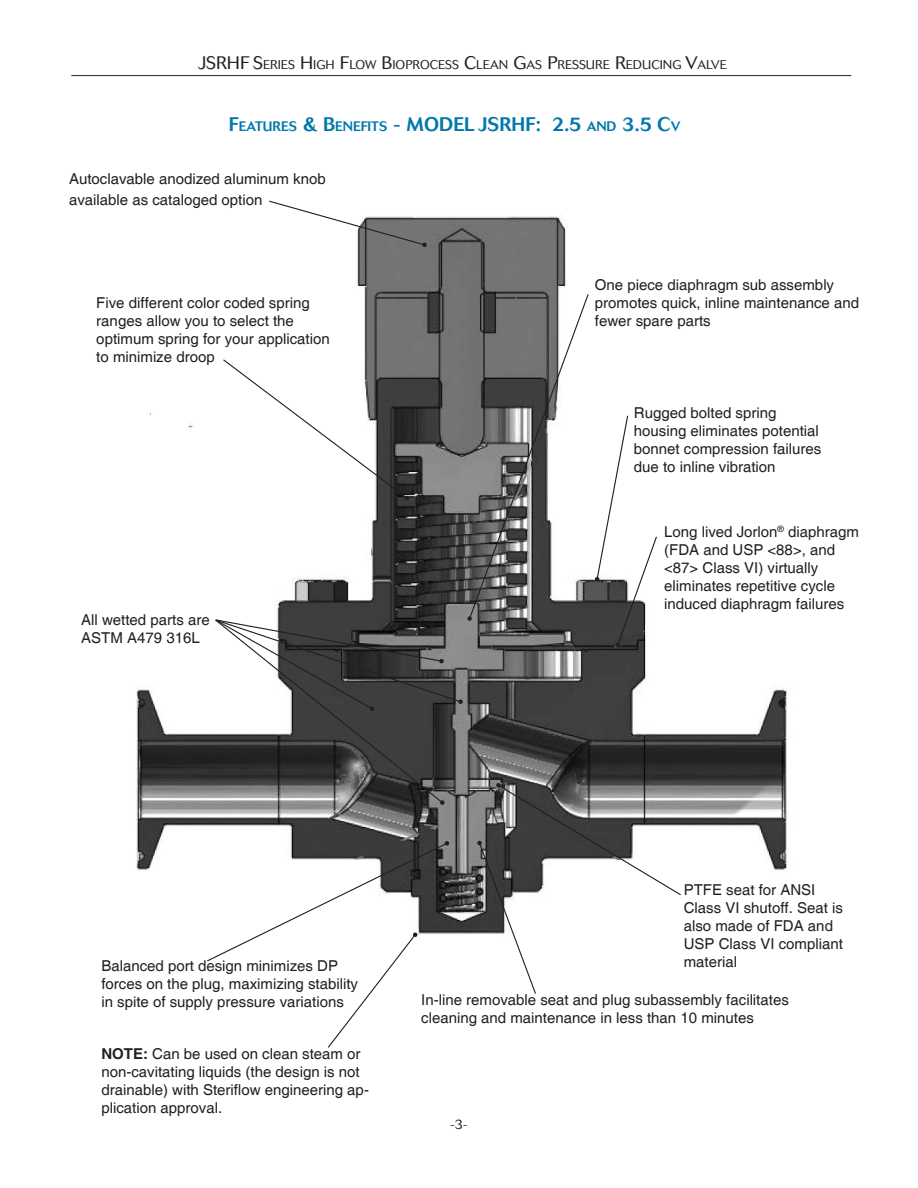
<style>
.page{position:relative;width:918px;height:1188px;background:#fff}
.page>*{position:absolute;margin:0;border:0;box-sizing:border-box;transform-origin:0 0}
.t1{font:500 19.5px "Cosmos BQ";color:#0078ad}
.t2{font:15px/18px "Helvetica";color:#221f1f}
.t3{font:300 13.5px "Cosmos BQ";color:#221f1f}
.t4{font:300 12.6px "Cosmos BQ";color:#221f1f}
.s1{font-size:18px}
.s2{font-size:13.65px}
.s3{font-weight:700}
</style>
<div class="page">
<img style="left:136px;top:215px;width:651px;height:655px">
<hr style="left:71px;top:75px;width:780px;height:1px;background:#221f1f">
<svg style="left:268px;top:200px;width:159px;height:47px"></svg>
<svg style="left:206px;top:293px;width:476px;height:755px"></svg>
<p class="t4" style="left:198px;top:57px;width:530px"><span class="s1">JSRHF S</span>ERIES <span class="s1">H</span>IGH <span class="s1">F</span>LOW <span class="s1">B</span>IOPROCESS <span class="s1">C</span>LEAN <span class="s1">G</span>AS <span class="s1">P</span>RESSURE <span class="s1">R</span>EDUCING <span class="s1">V</span>ALVE</p>
<h1 class="t1" style="left:229px;top:116px;width:453px">F<span class="s2">EATURES</span> &amp; B<span class="s2">ENEFITS</span> - MODEL JSRHF: 2.5 <span class="s2">AND</span> 3.5 C<span class="s2">V</span></h1>
<p class="t2" style="left:69px;top:169px;width:258px;line-height:21px">Autoclavable anodized aluminum knob available as cataloged option</p>
<p class="t2" style="left:96px;top:294px;width:235px">Five different color coded spring ranges allow you to select the optimum spring for your application to minimize droop</p>
<p class="t2" style="left:81px;top:611px;width:130px">All wetted parts are<br>ASTM A479 316L</p>
<p class="t2" style="left:595px;top:277px;width:266px">One piece diaphragm sub assembly promotes quick, inline maintenance and fewer spare parts</p>
<p class="t2" style="left:634px;top:405px;width:189px">Rugged bolted spring housing eliminates potential bonnet compression failures due to inline vibration</p>
<p class="t2" style="left:664px;top:523px;width:196px">Long lived Jorlon<sup>®</sup> diaphragm (FDA and USP &lt;88&gt;, and &lt;87&gt; Class VI) virtually eliminates repetitive cycle induced diaphragm failures</p>
<p class="t2" style="left:101px;top:957px;width:258px">Balanced port design minimizes DP forces on the plug, maximizing stability in spite of supply pressure variations</p>
<p class="t2" style="left:101px;top:1045px;width:269px"><span class="s3">NOTE:</span> Can be used on clean steam or non-cavitating liquids (the design is not drainable) with Steriflow engineering ap&shy;plication approval.</p>
<p class="t2" style="left:684px;top:881px;width:161px">PTFE seat for ANSI<br>Class VI shutoff. Seat is also made of FDA and<br>USP Class VI compliant material</p>
<p class="t2" style="left:421px;top:991px;width:369px">In-line removable seat and plug subassembly facilitates cleaning and maintenance in less than 10 minutes</p>
<p class="t3" style="left:451px;top:1119px;width:18px">-3-</p>
</div>
